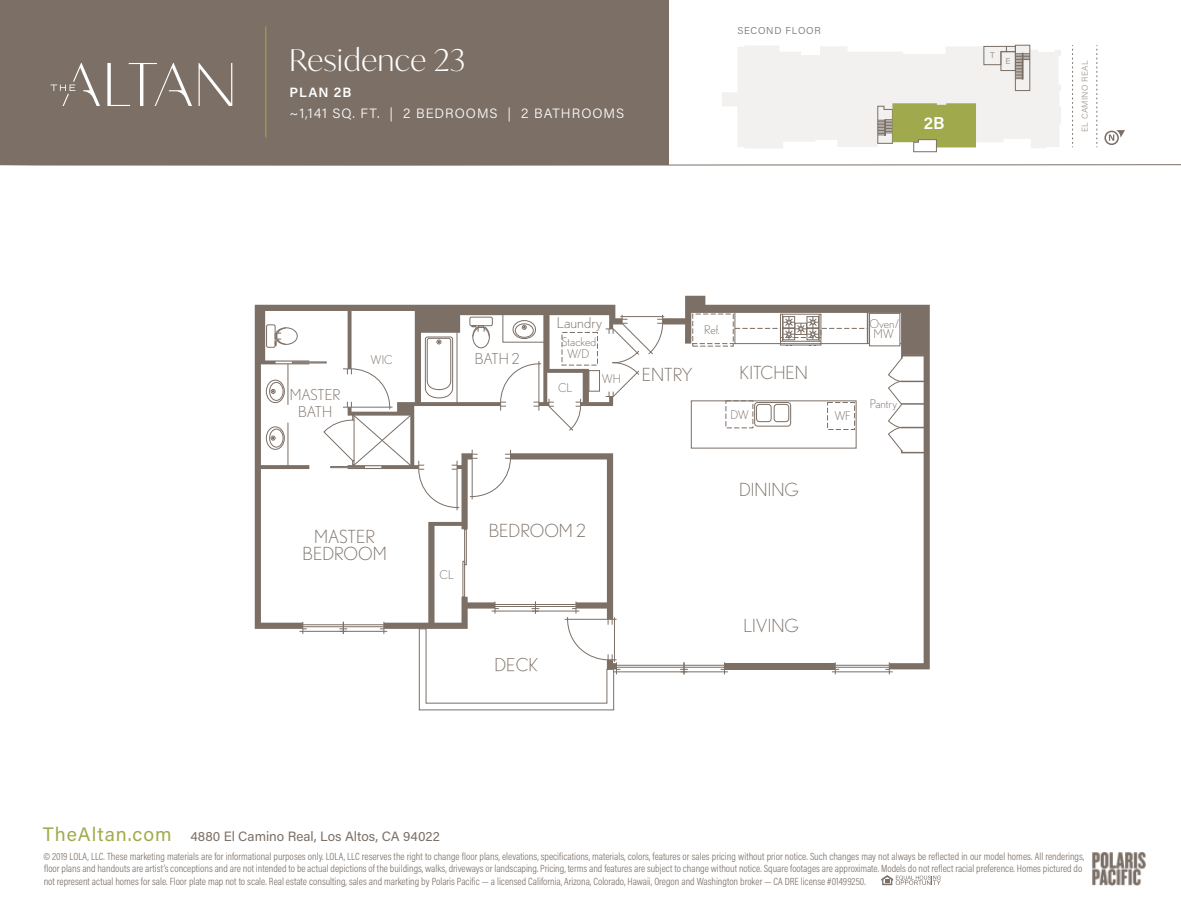
<style>
.page{position:relative;width:1181px;height:913px;background:#fff}
.page>*{position:absolute;margin:0;border:0;box-sizing:border-box;transform-origin:0 0}
.t1{font:300 30px "Ivy Mode";letter-spacing:.025em;color:#fff}
.t2{font:300 18px/16.5px "Nobel";color:#7b6f66;text-align:center}
.t3{font:600 17.25px "Acumin Pro";color:#fff}
.t4{font:300 15px/16.5px "Nobel";color:#7b6f66;text-align:center}
.t5{font:13.5px "Acumin Pro";color:#7b6f66}
.t6{font:300 13.5px "Acumin Pro";letter-spacing:.075em;color:#fff}
.t7{font:600 13.5px "Acumin Pro";letter-spacing:.075em;color:#fff}
.t8{font:300 12px/12px "Nobel";color:#7b6f66;text-align:center}
.t9{font:300 10.5px/12.8px "Acumin Pro Cond";color:#7b6f66}
.t10{font:300 9.9px "Acumin Pro";letter-spacing:.075em;color:#7a6f66}
.t11{font:300 8.55px "Acumin Pro";letter-spacing:.025em;color:#a29a94}
.t12{font:8.55px "Acumin Pro";color:#a29a94}
.s1{font-size:19.5px;color:#a1ab4c}
</style>
<div class="page">
<div style="left:0;top:0;width:669px;height:165px;background:#7b6f66"></div>
<img style="left:1093px;top:852px;width:52px;height:33px">
<svg style="left:1104px;top:130px;width:21px;height:15px"></svg>
<svg style="left:199px;top:63px;width:33px;height:43px"></svg>
<svg style="left:107px;top:63px;width:85px;height:43px"></svg>
<svg style="left:50px;top:63px;width:50px;height:43px"></svg>
<hr style="left:265px;top:26px;width:1px;height:112px;background:#a1ab4c">
<svg style="left:0;top:164px;width:1181px;height:2px"></svg>
<svg style="left:881px;top:875px;width:60px;height:10px"></svg>
<svg style="left:722px;top:45px;width:339px;height:107px"></svg>
<svg style="left:1097px;top:45px;width:1px;height:102px"></svg>
<svg style="left:1072px;top:45px;width:1px;height:102px"></svg>
<svg style="left:663px;top:296px;width:267px;height:373px"></svg>
<div style="left:724px;top:663px;width:111px;height:6px;background:#7b6f66"></div>
<svg style="left:255px;top:305px;width:361px;height:324px"></svg>
<hr style="left:832px;top:671px;width:61px;height:1px;background:#7b6f66">
<hr style="left:835px;top:665px;width:54px;height:1px;background:#7b6f66">
<hr style="left:835px;top:667px;width:54px;height:1px;background:#7b6f66">
<svg style="left:885px;top:662px;width:5px;height:12px"></svg>
<svg style="left:835px;top:662px;width:4px;height:12px"></svg>
<hr style="left:681px;top:671px;width:47px;height:1px;background:#7b6f66">
<hr style="left:684px;top:665px;width:40px;height:1px;background:#7b6f66">
<hr style="left:684px;top:667px;width:40px;height:1px;background:#7b6f66">
<svg style="left:721px;top:662px;width:4px;height:12px"></svg>
<hr style="left:299px;top:631px;width:48px;height:1px;background:#7b6f66">
<hr style="left:303px;top:624px;width:40px;height:1px;background:#7b6f66">
<hr style="left:303px;top:626px;width:40px;height:1px;background:#7b6f66">
<svg style="left:303px;top:622px;width:4px;height:12px"></svg>
<hr style="left:613px;top:671px;width:74px;height:1px;background:#7b6f66">
<hr style="left:616px;top:665px;width:68px;height:1px;background:#7b6f66">
<hr style="left:616px;top:667px;width:68px;height:1px;background:#7b6f66">
<svg style="left:680px;top:662px;width:8px;height:12px"></svg>
<hr style="left:288px;top:364px;width:1px;height:41px;background:#7b6f66">
<hr style="left:288px;top:423px;width:1px;height:44px;background:#7b6f66">
<div style="left:266px;top:427px;width:19px;height:22px;border:1px solid #7b6f66;border-radius:50%"></div>
<div style="left:269px;top:429px;width:14px;height:18px;border:1px solid #7b6f66;border-radius:50%"></div>
<svg style="left:271px;top:436px;width:4px;height:4px"></svg>
<div style="left:266px;top:380px;width:19px;height:23px;border:1px solid #7b6f66;border-radius:50%"></div>
<div style="left:269px;top:382px;width:14px;height:18px;border:1px solid #7b6f66;border-radius:50%"></div>
<svg style="left:271px;top:389px;width:4px;height:5px"></svg>
<div style="left:266px;top:325px;width:9px;height:22px;border:1px solid #7b6f66;border-radius:2px"></div>
<svg style="left:275px;top:327px;width:23px;height:18px"></svg>
<div style="left:292px;top:362px;width:34px;height:1px;border:1px solid #7b6f66"></div>
<hr style="left:620px;top:316px;width:44px;height:1px;background:#7b6f66">
<div style="left:726px;top:401px;width:27px;height:27px;border:1px dashed #7b6f66"></div>
<div style="left:827px;top:402px;width:28px;height:28px;border:1px dashed #7b6f66"></div>
<div style="left:754px;top:402px;width:37px;height:24px;border:1px solid #7b6f66;border-radius:3px"></div>
<div style="left:774px;top:404px;width:15px;height:18px;border:1px solid #7b6f66;border-radius:3px"></div>
<div style="left:756px;top:404px;width:15px;height:18px;border:1px solid #7b6f66;border-radius:3px"></div>
<svg style="left:691px;top:313px;width:178px;height:33px"></svg>
<hr style="left:867px;top:312px;width:1px;height:32px;background:#7b6f66">
<div style="left:869px;top:313px;width:31px;height:33px;border:1px solid #7b6f66"></div>
<svg style="left:888px;top:354px;width:39px;height:100px"></svg>
<svg style="left:323px;top:313px;width:340px;height:397px"></svg>
<h1 class="t1" style="left:289px;top:39px;width:177px">Residence 23</h1>
<p class="t7" style="left:289px;top:83px;width:64px">PLAN 2B</p>
<p class="t6" style="left:289px;top:104px;width:336px">~1,141 SQ. FT. | 2 BEDROOMS | 2 BATHROOMS</p>
<p class="t10" style="left:737px;top:24px;width:85px">SECOND FLOOR</p>
<h3 class="t3" style="left:924px;top:111px;width:22px">2B</h3>
<p class="t12" style="left:990px;top:49px;width:6px">T</p>
<p class="t12" style="left:1006px;top:55px;width:7px">E</p>
<p class="t11" style="left:1079px;top:132px;width:73px;rotate:-90deg">EL CAMINO REAL</p>
<h3 class="t4" style="left:290px;top:386px;width:53px">MASTER<br>BATH</h3>
<p class="t8" style="left:371px;top:353px;width:24px">WIC</p>
<h3 class="t4" style="left:475px;top:350px;width:46px">BATH 2</h3>
<h3 class="t4" style="left:557px;top:314px;width:47px">Laundry</h3>
<p class="t8" style="left:562px;top:335px;width:36px">Stacked<br>W/D</p>
<p class="t8" style="left:558px;top:381px;width:16px">CL</p>
<p class="t8" style="left:602px;top:372px;width:21px">WH</p>
<h2 class="t2" style="left:642px;top:366px;width:53px">ENTRY</h2>
<p class="t8" style="left:870px;top:317px;width:31px">Oven/</p>
<p class="t8" style="left:704px;top:324px;width:17px">Ref.</p>
<p class="t8" style="left:874px;top:328px;width:22px">MW</p>
<h2 class="t2" style="left:739px;top:364px;width:70px">KITCHEN</h2>
<p class="t8" style="left:730px;top:408px;width:20px">DW</p>
<p class="t8" style="left:835px;top:409px;width:17px">WF</p>
<p class="t8" style="left:870px;top:398px;width:29px">Pantry</p>
<h2 class="t2" style="left:302px;top:528px;width:86px">MASTER<br>BEDROOM</h2>
<h2 class="t2" style="left:489px;top:522px;width:99px">BEDROOM 2</h2>
<p class="t8" style="left:440px;top:568px;width:16px">CL</p>
<h2 class="t2" style="left:739px;top:481px;width:61px">DINING</h2>
<h2 class="t2" style="left:743px;top:617px;width:57px">LIVING</h2>
<p class="t5" style="left:43px;top:827px;width:399px"><span class="s1">TheAltan.com</span> 4880 El Camino Real, Los Altos, CA 94022</p>
<p class="t9" style="left:43px;top:849px;width:1042px">© 2019 LOLA, LLC. These marketing materials are for informational purposes only. LOLA, LLC reserves the right to change floor plans, elevations, specifications, materials, colors, features or sales pricing without prior notice. Such changes may not always be reflected in our model homes. All renderings, floor plans and handouts are artist’s conceptions and are not intended to be actual depictions of the buildings, walks, driveways or landscaping. Pricing, terms and features are subject to change without notice. Square footages are approximate. Models do not reflect racial preference. Homes pictured do not represent actual homes for sale. Floor plate map not to scale. Real estate consulting, sales and marketing by Polaris Pacific — a licensed California, Arizona, Colorado, Hawaii, Oregon and Washington broker — CA DRE license #01499250.</p>
</div>
